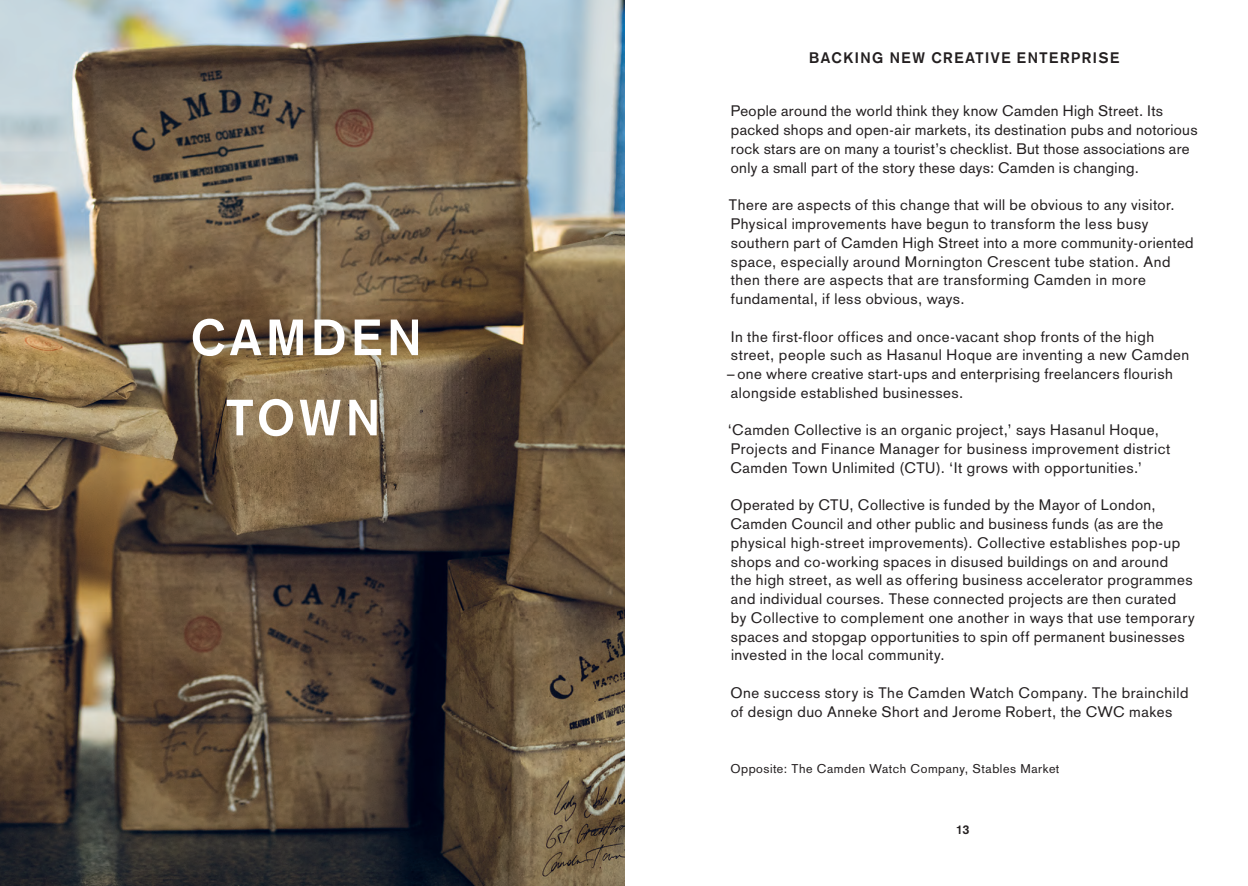
<style>
.page{position:relative;width:1248px;height:886px;background:#fff}
.page>*{position:absolute;margin:0;border:0;box-sizing:border-box;transform-origin:0 0}
.t1{font:700 50px/80.2px "Basic Commercial LT Std";letter-spacing:.1em;color:#fff;text-align:center}
.t2{font:15px/18.8px "Basic Commercial LT Std";letter-spacing:.03em;color:#231f20}
.t3{font:700 15px "Basic Commercial LT Std";letter-spacing:.105em;color:#231f20}
.t4{font:12.5px "Basic Commercial LT Std";letter-spacing:.04em;color:#231f20}
.t5{font:700 12.5px "Basic Commercial LT Std";color:#231f20}
</style>
<div class="page">
<img style="left:0;top:0;width:624px;height:886px">
<h1 class="t1" style="left:191px;top:297px;width:232px">CAMDEN<br>TOWN</h1>
<p class="t3" style="left:809px;top:49px;width:311px">BACKING NEW CREATIVE ENTERPRISE</p>
<p class="t2" style="left:730px;top:102px;width:468px">People around the world think they know Camden High Street. Its packed shops and open-air markets, its destination pubs and notorious rock stars are on many a tourist’s checklist. But those associations are only a small part of the story these days: Camden is changing.</p>
<p class="t2" style="left:729px;top:196px;width:466px">There are aspects of this change that will be obvious to any visitor.<br>Physical improvements have begun to transform the less busy southern part of Camden High Street into a more community-oriented space, especially around Mornington Crescent tube station. And then there are aspects that are transforming Camden in more fundamental, if less obvious, ways.</p>
<p class="t2" style="left:730px;top:327px;width:460px">In the first-floor offices and once-vacant shop fronts of the high street, people such as Hasanul Hoque are inventing a new Camden</p>
<p class="t2" style="left:727px;top:364px;width:447px">– one where creative start-ups and enterprising freelancers flourish alongside established businesses.</p>
<p class="t2" style="left:727px;top:421px;width:444px">‘Camden Collective is an organic project,’ says Hasanul Hoque,<br>Projects and Finance Manager for business improvement district<br>Camden Town Unlimited (CTU). ‘It grows with opportunities.’</p>
<p class="t2" style="left:730px;top:496px;width:466px">Operated by CTU, Collective is funded by the Mayor of London, Camden Council and other public and business funds (as are the physical high-street improvements). Collective establishes pop-up shops and co-working spaces in disused buildings on and around<br>the high street, as well as offering business accelerator programmes and individual courses. These connected projects are then curated<br>by Collective to complement one another in ways that use temporary spaces and stopgap opportunities to spin off permanent businesses invested in the local community.</p>
<p class="t2" style="left:730px;top:683px;width:459px">One success story is The Camden Watch Company. The brainchild of design duo Anneke Short and Jerome Robert, the CWC makes</p>
<p class="t4" style="left:730px;top:761px;width:330px">Opposite: The Camden Watch Company, Stables Market</p>
<p class="t5" style="left:955px;top:822px;width:15px">13</p>
</div>
